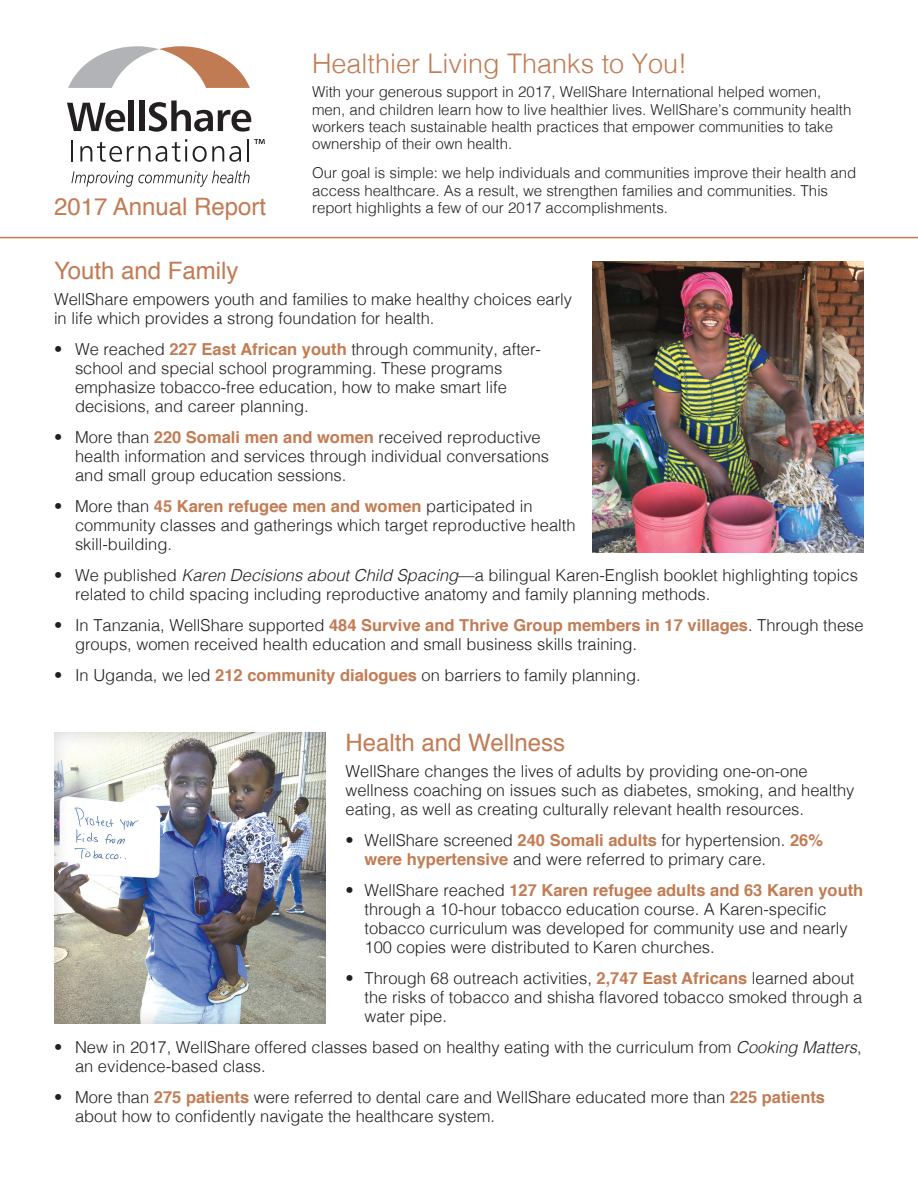
<style>
.page{position:relative;width:918px;height:1188px;background:#fff}
.page>*{position:absolute;margin:0;border:0;box-sizing:border-box;transform-origin:0 0}
.t1{font:300 27px "Helvetica";color:#c27b53}
.t2{font:24px "Helvetica";color:#c27b53}
.t3{font:300 16.5px/19px "Helvetica";color:#231f20}
.t4{font:300 15px/17.2px "Helvetica";color:#231f20}
.s1{font-weight:700;color:#c27b53}
.s2{font-style:italic}
</style>
<div class="page">
<svg style="left:68px;top:46px;width:182px;height:42px"></svg>
<svg style="left:67px;top:103px;width:58px;height:29px"></svg>
<div style="left:129px;top:101px;width:5px;height:30px;background:#231f20"></div>
<div style="left:139px;top:101px;width:5px;height:30px;background:#231f20"></div>
<svg style="left:149px;top:101px;width:102px;height:31px"></svg>
<hr style="left:71px;top:140px;width:2px;height:22px;background:#231f20">
<svg style="left:80px;top:142px;width:70px;height:20px"></svg>
<svg style="left:156px;top:139px;width:31px;height:23px"></svg>
<svg style="left:193px;top:146px;width:48px;height:16px"></svg>
<hr style="left:247px;top:139px;width:2px;height:23px;background:#231f20">
<svg style="left:71px;top:171px;width:179px;height:16px"></svg>
<svg style="left:254px;top:139px;width:11px;height:5px"></svg>
<img style="left:593px;top:261px;width:271px;height:292px">
<div style="left:53px;top:731px;width:273px;height:293px;background:#231f20;opacity:.2"></div>
<hr style="left:0;top:237px;width:918px;height:1px;background:#c27b53">
<h1 class="t1" style="left:312px;top:41px;width:377px">Healthier Living Thanks to You!</h1>
<p class="t4" style="left:312px;top:82px;width:541px">With your generous support in 2017, WellShare International helped women, men, and children learn how to live healthier lives. WellShare’s community health workers teach sustainable health practices that empower communities to take ownership of their own health.</p>
<p class="t4" style="left:312px;top:163px;width:546px">Our goal is simple: we help individuals and communities improve their health and access healthcare. As a result, we strengthen families and communities. This</p>
<h2 class="t2" style="left:54px;top:188px;width:214px">2017 Annual Report</h2>
<p class="t4" style="left:312px;top:198px;width:357px">report highlights a few of our 2017 accomplishments.</p>
<h2 class="t2" style="left:54px;top:252px;width:186px">Youth and Family</h2>
<p class="t3" style="left:54px;top:289px;width:520px">WellShare empowers youth and families to make healthy choices early in life which provides a strong foundation for health.</p>
<p class="t3" style="left:75px;top:338px;width:468px;text-indent:-21px">• We reached <span class="s1">227 East African youth</span> through community, after&shy;school and special school programming. These programs emphasize tobacco-free education, how to make smart life decisions, and career planning.</p>
<p class="t3" style="left:75px;top:426px;width:476px;text-indent:-21px">• More than <span class="s1">220 Somali men and women</span> received reproductive health information and services through individual conversations and small group education sessions.</p>
<p class="t3" style="left:75px;top:495px;width:502px;text-indent:-21px">• More than <span class="s1">45 Karen refugee men and women</span> participated in community classes and gatherings which target reproductive health skill-building.</p>
<p class="t3" style="left:75px;top:564px;width:785px;text-indent:-21px">• We published <span class="s2">Karen Decisions about Child Spacing</span>—a bilingual Karen-English booklet highlighting topics related to child spacing including reproductive anatomy and family planning methods.</p>
<p class="t3" style="left:75px;top:614px;width:790px;text-indent:-21px">• In Tanzania, WellShare supported <span class="s1">484 Survive and Thrive Group members in 17 villages</span>. Through these groups, women received health education and small business skills training.</p>
<p class="t3" style="left:54px;top:664px;width:588px">• In Uganda, we led <span class="s1">212 community dialogues</span> on barriers to family planning.</p>
<h2 class="t2" style="left:346px;top:724px;width:221px">Health and Wellness</h2>
<p class="t3" style="left:346px;top:760px;width:510px">WellShare changes the lives of adults by providing one-on-one wellness coaching on issues such as diabetes, smoking, and healthy eating, as well as creating culturally relevant health resources.</p>
<p class="t3" style="left:365px;top:829px;width:460px;text-indent:-19px">• WellShare screened <span class="s1">240 Somali adults</span> for hypertension. <span class="s1">26% were hypertensive</span> and were referred to primary care.</p>
<p class="t3" style="left:365px;top:879px;width:500px;text-indent:-19px">• WellShare reached <span class="s1">127 Karen refugee adults and 63 Karen youth </span>through a 10-hour tobacco education course. A Karen-specific tobacco curriculum was developed for community use and nearly 100 copies were distributed to Karen churches.</p>
<p class="t3" style="left:365px;top:967px;width:499px;text-indent:-19px">• Through 68 outreach activities, <span class="s1">2,747 East Africans</span> learned about the risks of tobacco and shisha flavored tobacco smoked through a water pipe.</p>
<p class="t3" style="left:75px;top:1036px;width:788px;text-indent:-21px">• New in 2017, WellShare offered classes based on healthy eating with the curriculum from <span class="s2">Cooking Matters</span>, an evidence-based class.</p>
<p class="t3" style="left:75px;top:1086px;width:752px;text-indent:-21px">• More than <span class="s1">275 patients</span> were referred to dental care and WellShare educated more than <span class="s1">225 patients </span>about how to confidently navigate the healthcare system.</p>
</div>
